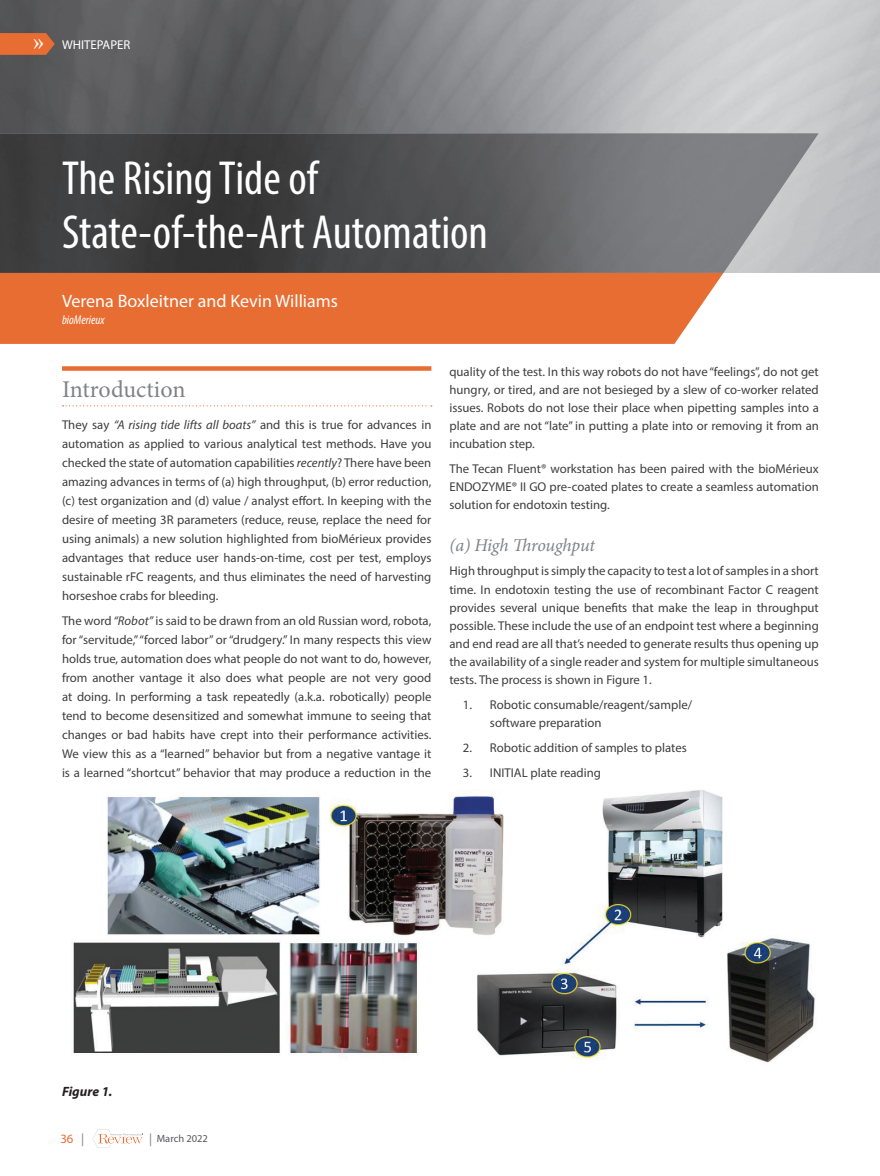
<style>
.page{position:relative;width:880px;height:1176px;background:#fff}
.page>*{position:absolute;margin:0;border:0;box-sizing:border-box;transform-origin:0 0}
.t1{font:condensed 48px/54px "Myriad Pro";color:#fff}
.t2{font:24px "Minion Pro";color:#808285}
.t3{font:18px "Myriad Pro";color:#fff}
.t4{font:italic 18px "Minion Pro";letter-spacing:-.01em;color:#808285}
.t5{font:italic 700 13.5px "Myriad Pro";color:#231f20}
.t6{font:12.75px/18.9px "Myriad Pro";color:#3e3e3f;text-align:justify}
.t7{font:12.75px "Myriad Pro";color:#fff}
.t8{font:italic condensed 12.75px "Myriad Pro";color:#fff}
.t9{font:12.75px "Myriad Pro";color:#e86d32}
.t10{font:12.75px "Myriad Pro";color:#808285}
.t11{font:10.5px "Myriad Pro";color:#57585a}
.s1{font-family:"Minion Pro";font-size:27px}
.s2{font-style:italic}
.s3{color:#808285}
</style>
<div class="page">
<div style="left:0;top:273px;width:723px;height:71px;background:#e86d32"></div>
<img style="left:0;top:0;width:879px;height:273px">
<svg style="left:92px;top:1129px;width:51px;height:18px"></svg>
<div style="left:62px;top:366px;width:369px;height:5px;background:#e86d32"></div>
<svg style="left:63px;top:405px;width:368px;height:1px"></svg>
<img style="left:0;top:133px;width:818px;height:140px">
<svg style="left:0;top:33px;width:55px;height:22px"></svg>
<img style="left:71px;top:790px;width:744px;height:273px">
<p class="t7" style="left:33px;top:37px;width:99px"><span class="s1">»</span> WHITEPAPER</p>
<h1 class="t1" style="left:62px;top:151px;width:427px">The Rising Tide of<br>State-of-the-Art Automation</h1>
<h3 class="t3" style="left:62px;top:290px;width:277px">Verena Boxleitner and Kevin Williams</h3>
<p class="t8" style="left:62px;top:312px;width:44px">bioMerieux</p>
<h2 class="t2" style="left:62px;top:373px;width:125px">Introduction</h2>
<p class="t6" style="left:62px;top:415px;width:371px">They say <span class="s2">“A rising tide lifts all boats”</span> and this is true for advances in automation as applied to various analytical test methods. Have you checked the state of automation capabilities <span class="s2">recently</span>? There have been amazing advances in terms of (a) high throughput, (b) error reduction, (c) test organization and (d) value / analyst effort. In keeping with the desire of meeting 3R parameters (reduce, reuse, replace the need for using animals) a new solution highlighted from bioMérieux provides advantages that reduce user hands-on-time, cost per test, employs sustainable rFC reagents, and thus eliminates the need of harvesting horseshoe crabs for bleeding.</p>
<p class="t6" style="left:62px;top:611px;width:371px">The word <span class="s2">“Robot”</span> is said to be drawn from an old Russian word, robota, for “servitude,” “forced labor” or “drudgery.” In many respects this view holds true, automation does what people do not want to do, however, from another vantage it also does what people are not very good at doing. In performing a task repeatedly (a.k.a. robotically) people tend to become desensitized and somewhat immune to seeing that changes or bad habits have crept into their performance activities.<br>We view this as a “learned” behavior but from a negative vantage it is a learned “shortcut” behavior that may produce a reduction in the</p>
<p class="t6" style="left:449px;top:362px;width:371px;line-height:18.1px">quality of the test. In this way robots do not have “feelings”, do not get hungry, or tired, and are not besieged by a slew of co-worker related issues. Robots do not lose their place when pipetting samples into a plate and are not “late” in putting a plate into or removing it from an incubation step.</p>
<p class="t6" style="left:449px;top:459px;width:371px;line-height:18.1px">The Tecan Fluent® workstation has been paired with the bioMérieux ENDOZYME® II GO pre-coated plates to create a seamless automation solution for endotoxin testing.</p>
<h3 class="t4" style="left:449px;top:532px;width:147px">(a) High Throughput</h3>
<p class="t6" style="left:449px;top:562px;width:371px;line-height:18.1px">High throughput is simply the capacity to test a lot of samples in a short time. In endotoxin testing the use of recombinant Factor C reagent provides several unique benefits that make the leap in throughput possible. These include the use of an endpoint test where a beginning and end read are all that’s needed to generate results thus opening up the availability of a single reader and system for multiple simultaneous tests. The process is shown in Figure 1.</p>
<p class="t6" style="left:489px;top:695px;width:203px;line-height:18.1px;text-indent:-27px">1. Robotic consumable/reagent/sample/ software preparation</p>
<p class="t6" style="left:462px;top:738px;width:225px">2. Robotic addition of samples to plates</p>
<p class="t6" style="left:462px;top:762px;width:139px">3. INITIAL plate reading</p>
<p class="t5" style="left:62px;top:1082px;width:52px">Figure 1.</p>
<p class="t9" style="left:60px;top:1130px;width:25px">36 <span class="s3">|</span></p>
<p class="t10" style="left:149px;top:1130px;width:5px">|</p>
<p class="t11" style="left:157px;top:1132px;width:53px">March 2022</p>
</div>
